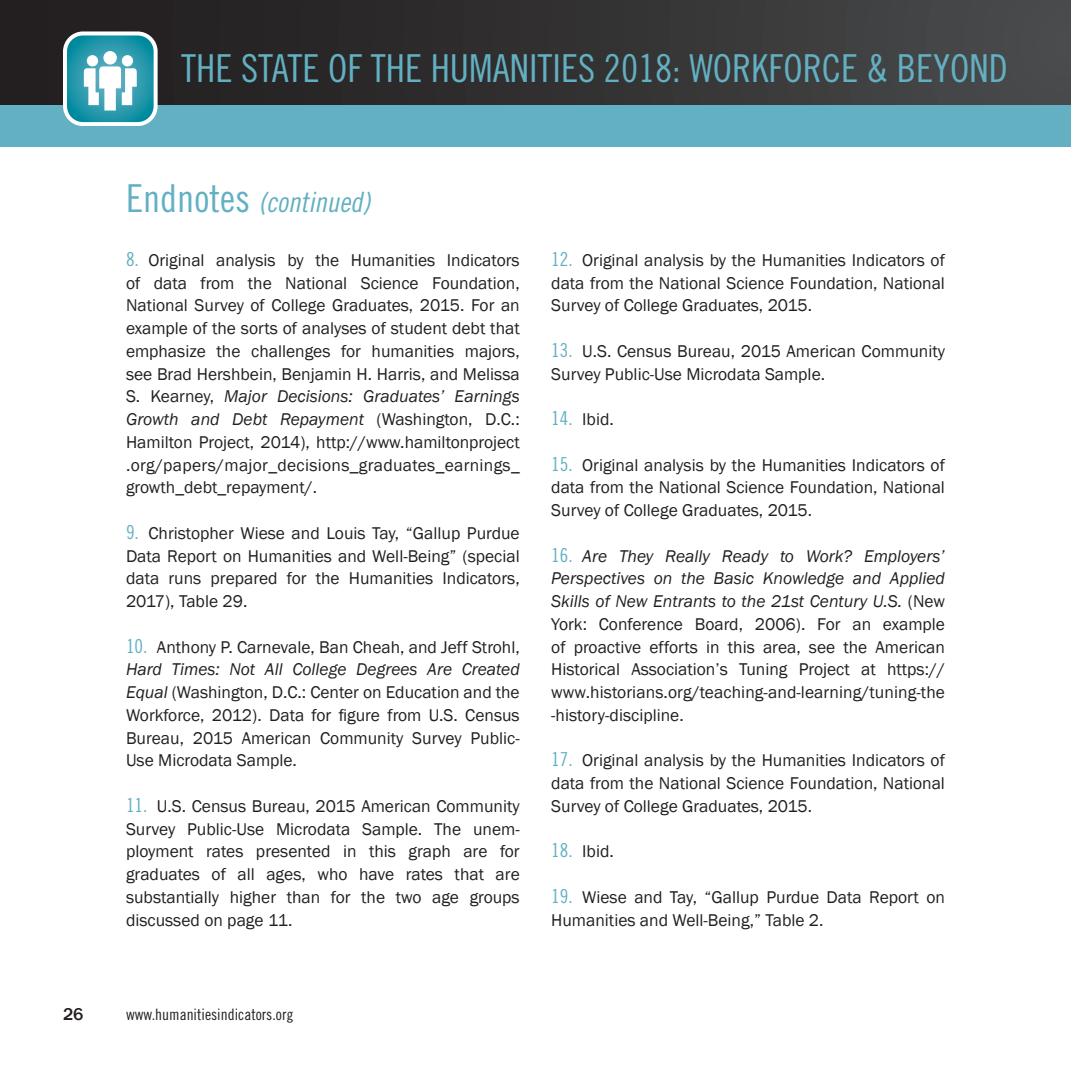
<style>
.page{position:relative;width:1071px;height:1071px;background:#fff}
.page>*{position:absolute;margin:0;border:0;box-sizing:border-box;transform-origin:0 0}
.t1{font:38.5px "Trade Gothic LT Std Cn 18";color:#62b0c2}
.t2{font:italic 28px "Trade Gothic LT Std Cn 18";color:#62b0c2}
.Endnotes_Text{font:17.5px/22.8px "Franklin Gothic";color:#231f20;text-align:justify}
.t3{font:500 17.5px "Franklin Gothic";color:#231f20}
.t4{font:15.75px "Trade Gothic LT Std Cn 18";color:#231f20}
.s1{font-style:normal;font-size:38.5px}
.s2{font-family:"Trade Gothic LT Std Cn 18";font-size:19.25px;color:#62b0c2}
.s3{font-style:italic}
</style>
<div class="page">
<div style="left:0;top:105px;width:1071px;height:42px;background:#62b0c2"></div>
<div style="left:0;top:0;width:1071px;height:105px;background:linear-gradient(to right,#1f1a1b,#47494a)"></div>
<div style="left:63px;top:32px;width:94px;height:94px;background:#fff;border-radius:20px"></div>
<svg style="left:67px;top:35px;width:87px;height:87px"></svg>
<h1 class="t1" style="left:181px;top:46px;width:828px">THE STATE OF THE HUMANITIES 2018: WORKFORCE &amp; BEYOND</h1>
<p class="t2" style="left:126px;top:185px;width:252px"><span class="s1">E n d n o t e s</span> (continued)</p>
<p class="Endnotes_Text" style="left:126px;top:249px;width:395px"><span class="s2">8.</span> Original analysis by the Humanities Indicators of data from the National Science Foundation, National Survey of College Graduates, 2015. For an example of the sorts of analyses of student debt that emphasize the challenges for humanities majors, see Brad Hershbein, Benjamin H. Harris, and Melissa S. Kearney, <span class="s3">Major Decisions: Graduates’ Earnings Growth and Debt Repayment</span> (Washington, D.C.:<br>Hamilton Project, 2014), http://www.hamiltonproject .org/papers/major_decisions_graduates_earnings_ growth_debt_repayment/.</p>
<p class="Endnotes_Text" style="left:126px;top:522px;width:395px"><span class="s2">9.</span> Christopher Wiese and Louis Tay, “Gallup Purdue Data Report on Humanities and Well-Being” (special data runs prepared for the Humanities Indicators, 2017), Table 29.</p>
<p class="Endnotes_Text" style="left:126px;top:636px;width:395px"><span class="s2">10.</span> Anthony P. Carnevale, Ban Cheah, and Jeff Strohl, <span class="s3">Hard Times: Not All College Degrees Are Created Equal</span> (Washington, D.C.: Center on Education and the Workforce, 2012). Data for figure from U.S. Census Bureau, 2015 American Community Survey Public-Use Microdata Sample.</p>
<p class="Endnotes_Text" style="left:126px;top:795px;width:395px"><span class="s2">11.</span> U.S. Census Bureau, 2015 American Community Survey Public-Use Microdata Sample. The unem&shy;ployment rates presented in this graph are for graduates of all ages, who have rates that are substantially higher than for the two age groups discussed on page 11.</p>
<p class="Endnotes_Text" style="left:551px;top:249px;width:395px"><span class="s2">12.</span> Original analysis by the Humanities Indicators of data from the National Science Foundation, National Survey of College Graduates, 2015.</p>
<p class="Endnotes_Text" style="left:551px;top:340px;width:395px"><span class="s2">13.</span> U.S. Census Bureau, 2015 American Community<br>Survey Public-Use Microdata Sample.</p>
<p class="Endnotes_Text" style="left:551px;top:408px;width:64px"><span class="s2">14.</span> Ibid.</p>
<p class="Endnotes_Text" style="left:551px;top:454px;width:395px"><span class="s2">15.</span> Original analysis by the Humanities Indicators of data from the National Science Foundation, National Survey of College Graduates, 2015.</p>
<p class="Endnotes_Text" style="left:551px;top:545px;width:395px"><span class="s2">16.</span> <span class="s3">Are They Really Ready to Work? Employers’ Perspectives on the Basic Knowledge and Applied Skills of New Entrants to the 21st Century U.S.</span> (New York: Conference Board, 2006). For an example of proactive efforts in this area, see the American Historical Association’s Tuning Project at https:// www.historians.org/teaching-and-learning/tuning-the -history-discipline.</p>
<p class="Endnotes_Text" style="left:551px;top:750px;width:395px"><span class="s2">17.</span> Original analysis by the Humanities Indicators of data from the National Science Foundation, National Survey of College Graduates, 2015.</p>
<p class="Endnotes_Text" style="left:551px;top:841px;width:64px"><span class="s2">18.</span> Ibid.</p>
<p class="Endnotes_Text" style="left:551px;top:886px;width:395px"><span class="s2">19.</span> Wiese and Tay, “Gallup Purdue Data Report on<br>Humanities and Well-Being,” Table 2.</p>
<p class="t3" style="left:63px;top:1004px;width:22px">26</p>
<p class="t4" style="left:126px;top:1005px;width:169px">www.humanitiesindicators.org</p>
</div>
